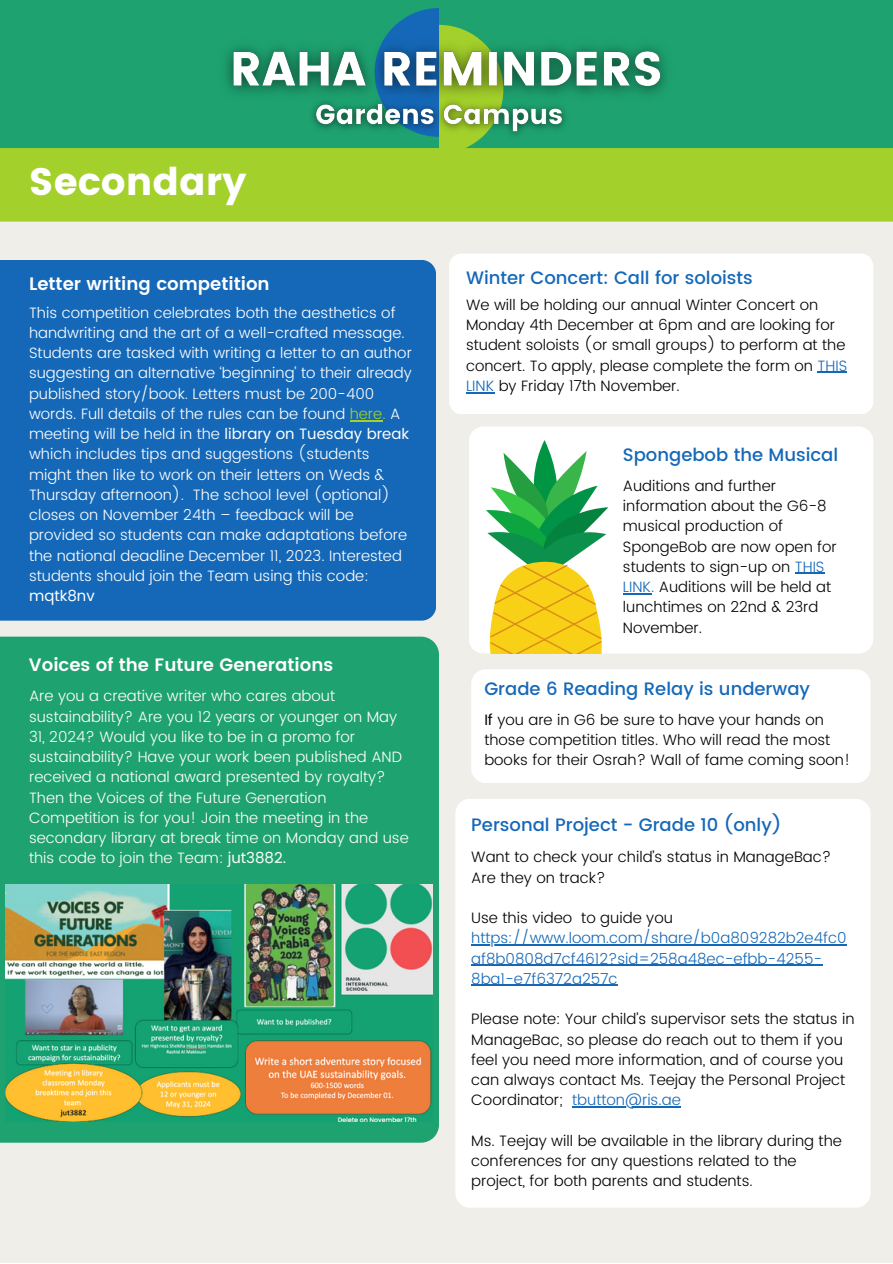
<style>
.page{position:relative;width:893px;height:1264px;background:#fff}
.page>*{position:absolute;margin:0;border:0;box-sizing:border-box;transform-origin:0 0}
.t1{font:38.25px "Poppins";color:#fff}
.t2{font:500 18px "Poppins";color:#1568b8}
.t3{font:600 18px "Poppins";color:#fff}
.t4{font:300 15px/20.2px "Poppins";color:#fff}
.t5{font:300 15px/20.2px "Poppins";color:#000}
.t6{font:300 15px/20.2px "Poppins";color:#1568b8}
.s1{color:#a3d02a}
.s2{font-weight:400}
.s3{color:#1568b8}
.s4{color:#000}
</style>
<div class="page">
<div style="left:0;top:0;width:892px;height:1262px;background:#f0eee9"></div>
<div style="left:0;top:0;width:892px;height:159px;background:#1ea270"></div>
<svg style="left:390px;top:8px;width:83px;height:140px"></svg>
<div style="left:0;top:148px;width:892px;height:73px;background:#a3d02a"></div>
<div style="left:0;top:260px;width:436px;height:360px;background:#1568b8"></div>
<hr style="left:350px;top:420px;width:32px;height:1px;background:#a3d02a">
<div style="left:0;top:636px;width:439px;height:506px;background:#1ea270"></div>
<div style="left:449px;top:254px;width:424px;height:160px;background:#fff"></div>
<hr style="left:817px;top:372px;width:30px;height:1px;background:#1568b8">
<svg style="left:466px;top:392px;width:28px;height:1px"></svg>
<img style="left:5px;top:884px;width:427px;height:237px">
<div style="left:469px;top:427px;width:404px;height:226px;background:#fff"></div>
<svg style="left:486px;top:440px;width:122px;height:213px;background:#b1ce77"></svg>
<hr style="left:794px;top:573px;width:30px;height:1px;background:#1568b8">
<svg style="left:623px;top:593px;width:28px;height:1px"></svg>
<img style="left:225px;top:31px;width:441px;height:64px">
<img style="left:304px;top:93px;width:269px;height:51px">
<div style="left:471px;top:669px;width:399px;height:114px;background:#fff"></div>
<div style="left:455px;top:799px;width:415px;height:408px;background:#fff"></div>
<hr style="left:471px;top:944px;width:375px;height:1px;background:#1568b8">
<hr style="left:471px;top:964px;width:351px;height:1px;background:#1568b8">
<hr style="left:471px;top:984px;width:146px;height:2px;background:#1568b8">
<hr style="left:572px;top:1106px;width:108px;height:1px;background:#1568b8">
<p class="t1" style="left:29px;top:160px;width:219px">Secondary</p>
<p class="t3" style="left:29px;top:273px;width:242px">Letter writing competition</p>
<p class="t4" style="left:29px;top:302px;width:384px">This competition celebrates both the aesthetics of handwriting and the art of a well-crafted message.<br>Students are tasked with writing a letter to an author suggesting an alternative ‘beginning’ to their already published story/book. Letters must be 200-400 words. Full details of the rules can be found <span class="s1">here.</span> A meeting will be held in the <span class="s2">library on Tuesday break </span>which includes tips and suggestions (students might then like to work on their letters on Weds &amp; Thursday afternoon). The school level (optional) closes on November 24th – feedback will be provided so students can make adaptations before the national deadline December 11, 2023. Interested students should join the Team using this code: <span class="s2">mqtk8nv</span></p>
<p class="t3" style="left:29px;top:654px;width:306px">Voices of the Future Generations</p>
<p class="t4" style="left:29px;top:686px;width:381px">Are you a creative writer who cares about sustainability? Are you 12 years or younger on May 31, 2024? Would you like to be in a promo for sustainability? Have your work been published AND received a national award presented by royalty?<br>Then the Voices of the Future Generation Competition is for you! Join the meeting in the secondary library at break time on Monday and use this code to join the Team: <span class="s2">jut3882.</span></p>
<p class="t2" style="left:466px;top:267px;width:288px">Winter Concert: Call for soloists</p>
<p class="t5" style="left:466px;top:295px;width:382px">We will be holding our annual Winter Concert on Monday 4th December at 6pm and are looking for student soloists (or small groups) to perform at the concert. To apply, please complete the form on <span class="s3">THIS LINK</span> by Friday 17th November.</p>
<p class="t2" style="left:623px;top:445px;width:217px">Spongebob the Musical</p>
<p class="t5" style="left:623px;top:475px;width:215px">Auditions and further information about the G6-8 musical production of<br>SpongeBob are now open for students to sign-up on <span class="s3">THIS<br>LINK.</span> Auditions will be held at lunchtimes on 22nd &amp; 23rd<br>November.</p>
<p class="t2" style="left:484px;top:678px;width:327px">Grade 6 Reading Relay is underway</p>
<p class="t5" style="left:484px;top:709px;width:367px"><span class="s2">If</span> you are in G6 be sure to have your hands on those competition titles. Who will read the most books for their Osrah? Wall of fame coming soon!</p>
<p class="t2" style="left:471px;top:814px;width:312px">Personal Project - Grade 10 (only)</p>
<p class="t5" style="left:471px;top:847px;width:361px">Want to check your child’s status in ManageBac?<br>Are they on track?</p>
<p class="t6" style="left:471px;top:907px;width:377px"><span class="s4">Use this video to guide you </span>https://www.loom.com/share/b0a809282b2e4fc0 af8b0808d7cf4612?sid=258a48ec-efbb-4255- 8ba1-e7f6372a257c</p>
<p class="t5" style="left:471px;top:1008px;width:385px">Please note: Your child’s supervisor sets the status in ManageBac, so please do reach out to them if you feel you need more information, and of course you can always contact Ms. Teejay the Personal Project Coordinator; <span class="s3">tbutton@ris.ae</span></p>
<p class="t5" style="left:471px;top:1130px;width:372px">Ms. Teejay will be available in the library during the conferences for any questions related to the project, for both parents and students.</p>
</div>
